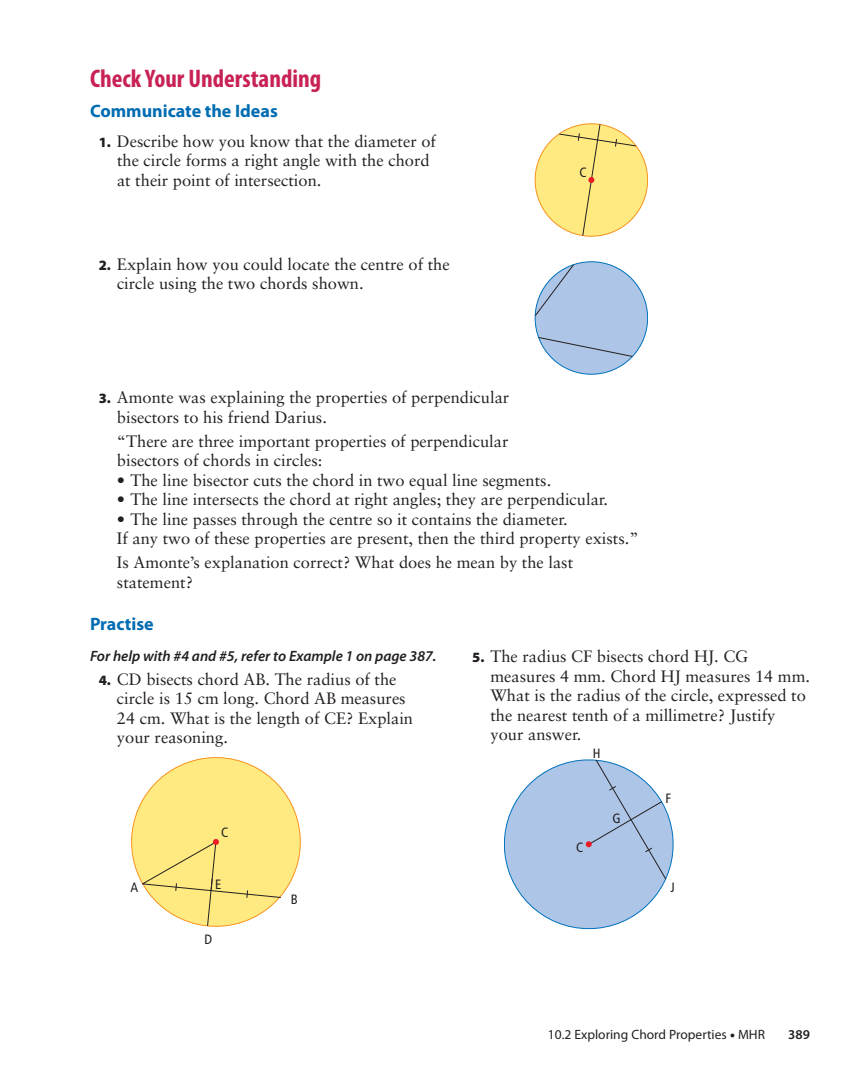
<style>
.page{position:relative;width:864px;height:1080px;background:#fff}
.page>*{position:absolute;margin:0;border:0;box-sizing:border-box;transform-origin:0 0}
.t1{font:700 condensed 25.5px "Myriad Pro";color:#c82254}
.t2{font:700 18px "Myriad Pro";color:#006cb2}
.t3{font:16.5px/19.5px "Sabon";color:#231f20}
.t4{font:italic 600 15px "Myriad Pro";color:#231f20}
.t5{font:13.5px "Myriad Pro";color:#231f20}
.t6{font:condensed 13.5px "Frutiger";color:#231f20}
.t7{font:600 13.5px "Myriad Pro";color:#231f20}
.s1{font-family:"Myriad Pro";font-weight:900;font-size:14.25px}
.s2{font-weight:900}
</style>
<div class="page">
<svg style="left:131px;top:757px;width:170px;height:170px"></svg>
<svg style="left:504px;top:759px;width:170px;height:170px"></svg>
<svg style="left:535px;top:123px;width:113px;height:114px"></svg>
<svg style="left:534px;top:261px;width:114px;height:114px"></svg>
<p class="t1" style="left:90px;top:68px;width:233px">Check Your Understanding</p>
<p class="t2" style="left:90px;top:104px;width:189px">Communicate the Ideas</p>
<p class="t3" style="left:99px;top:133px;width:339px"><span class="s1">1.</span> Describe how you know that the diameter of</p>
<p class="t3" style="left:117px;top:152px;width:314px">the circle forms a right angle with the chord at their point of intersection.</p>
<p class="t3" style="left:117px;top:256px;width:334px;text-indent:-18px"><span class="s1">2.</span> Explain how you could locate the centre of the circle using the two chords shown.</p>
<p class="t6" style="left:580px;top:167px;width:9px">C</p>
<p class="t3" style="left:117px;top:389px;width:394px;text-indent:-18px"><span class="s1">3.</span> Amonte was explaining the properties of perpendicular bisectors to his friend Darius.</p>
<p class="t3" style="left:117px;top:433px;width:393px">“There are three important properties of perpendicular bisectors of chords in circles:</p>
<p class="t3" style="left:117px;top:472px;width:436px">• The line bisector cuts the chord in two equal line segments.</p>
<p class="t3" style="left:117px;top:491px;width:493px">• The line intersects the chord at right angles; they are perpendicular.</p>
<p class="t3" style="left:117px;top:511px;width:523px">• The line passes through the centre so it contains the diameter.<br>If any two of these properties are present, then the third property exists.”</p>
<p class="t3" style="left:117px;top:554px;width:458px">Is Amonte’s explanation correct? What does he mean by the last statement?</p>
<p class="t2" style="left:90px;top:617px;width:65px">Practise</p>
<p class="t4" style="left:90px;top:650px;width:348px">For help with #4 and #5, refer to Example 1 on page 387.</p>
<p class="t3" style="left:117px;top:670px;width:298px;text-indent:-18px"><span class="s1">4.</span> CD bisects chord AB. The radius of the circle is 15 cm long. Chord AB measures<br>24 cm. What is the length of CE? Explain your reasoning.</p>
<p class="t6" style="left:130px;top:882px;width:9px">A</p>
<p class="t6" style="left:221px;top:827px;width:9px">C</p>
<p class="t6" style="left:215px;top:878px;width:8px">E</p>
<p class="t6" style="left:204px;top:934px;width:9px">D</p>
<p class="t6" style="left:291px;top:893px;width:9px">B</p>
<p class="t3" style="left:490px;top:648px;width:321px;text-indent:-18px"><span class="s1">5.</span> The radius CF bisects chord HJ. CG measures 4 mm. Chord HJ measures 14 mm.<br>What is the radius of the circle, expressed to the nearest tenth of a millimetre? Justify your answer.</p>
<p class="t6" style="left:593px;top:747px;width:9px">H</p>
<p class="t6" style="left:576px;top:842px;width:9px">C</p>
<p class="t6" style="left:613px;top:812px;width:10px">G</p>
<p class="t6" style="left:665px;top:793px;width:7px">F</p>
<p class="t6" style="left:670px;top:881px;width:6px">J</p>
<p class="t5" style="left:548px;top:1030px;width:219px">10.2 Exploring Chord Properties <span class="s2">•</span> MHR</p>
<p class="t7" style="left:788px;top:1030px;width:23px">389</p>
</div>
